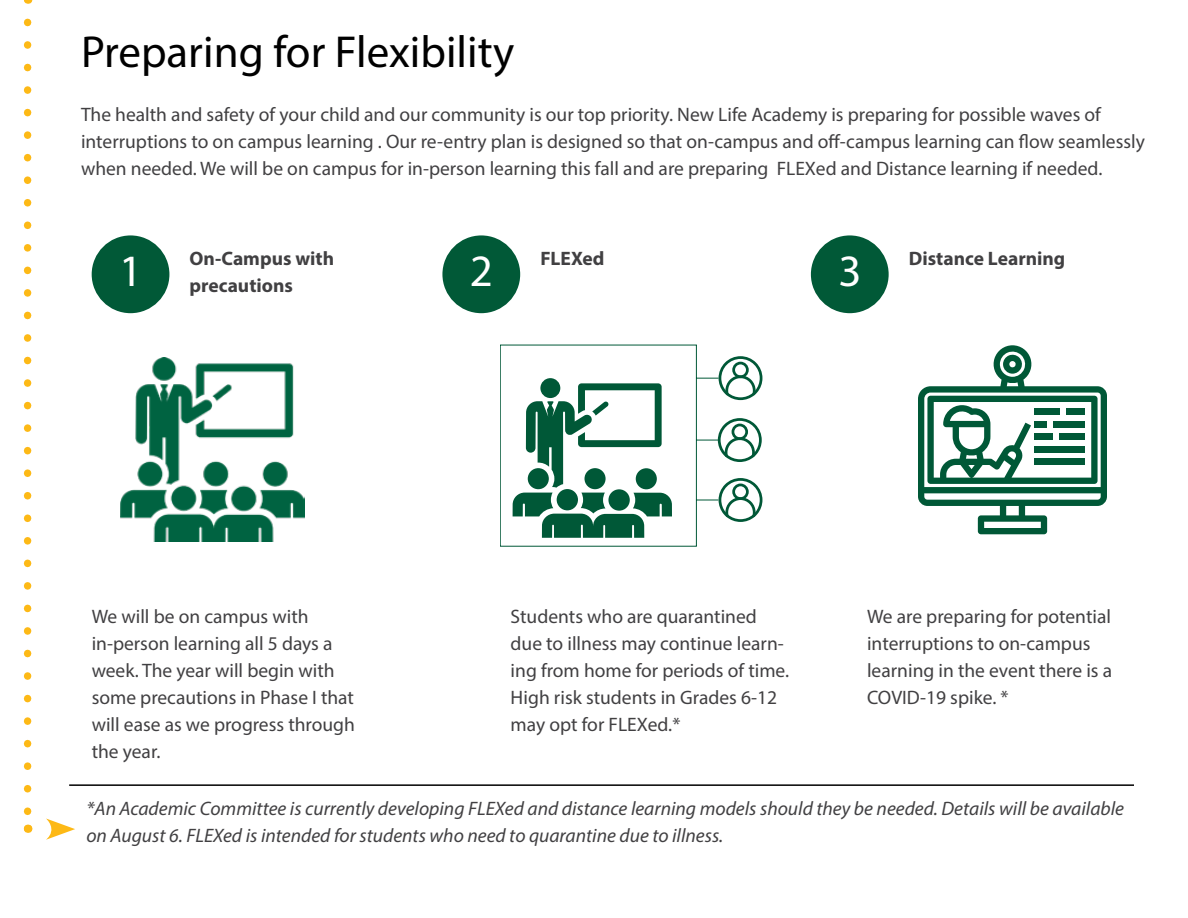
<style>
.page{position:relative;width:1188px;height:918px;background:#fff}
.page>*{position:absolute;margin:0;border:0;box-sizing:border-box;transform-origin:0 0}
.t1{font:45px "Myriad Pro";color:#000}
.t2{font:45px "Myriad Pro";color:#fff}
.t3{font:19.5px/27px "Myriad Pro";color:#414042}
.t4{font:italic 19.5px/27px "Myriad Pro";color:#414042}
.t5{font:700 19.5px "Myriad Pro";color:#414042}
</style>
<div class="page">
<img style="left:120px;top:357px;width:185px;height:185px">
<div style="left:92px;top:235px;width:77px;height:78px;background:#015937;border-radius:50%"></div>
<div style="left:442px;top:235px;width:78px;height:78px;background:#015937;border-radius:50%"></div>
<div style="left:811px;top:235px;width:78px;height:78px;background:#015937;border-radius:50%"></div>
<hr style="left:69px;top:784px;width:1065px;height:2px;background:#000">
<svg style="left:24px;top:22px;width:7px;height:793px"></svg>
<svg style="left:46px;top:818px;width:29px;height:22px"></svg>
<svg style="left:719px;top:356px;width:43px;height:44px"></svg>
<svg style="left:719px;top:418px;width:43px;height:44px"></svg>
<svg style="left:719px;top:478px;width:43px;height:44px"></svg>
<svg style="left:500px;top:345px;width:219px;height:201px"></svg>
<svg style="left:918px;top:345px;width:189px;height:189px"></svg>
<div style="left:1035px;top:408px;width:25px;height:7px;background:#005837"></div>
<div style="left:1066px;top:408px;width:19px;height:7px;background:#005837"></div>
<div style="left:1035px;top:421px;width:12px;height:6px;background:#005837"></div>
<div style="left:1053px;top:421px;width:32px;height:6px;background:#005837"></div>
<div style="left:1035px;top:434px;width:18px;height:6px;background:#005837"></div>
<div style="left:1060px;top:434px;width:25px;height:6px;background:#005837"></div>
<div style="left:1035px;top:446px;width:50px;height:6px;background:#005837"></div>
<div style="left:1035px;top:459px;width:50px;height:6px;background:#005837"></div>
<h1 class="t1" style="left:81px;top:24px;width:435px">Preparing for Flexibility</h1>
<p class="t3" style="left:81px;top:101px;width:1065px">The health and safety of your child and our community is our top priority. New Life Academy is preparing for possible waves of interruptions to on campus learning . Our re-entry plan is designed so that on-campus and off-campus learning can flow seamlessly when needed. We will be on campus for in-person learning this fall and are preparing FLEXed and Distance learning if needed.</p>
<h1 class="t2" style="left:119px;top:243px;width:25px">1</h1>
<p class="t5" style="left:190px;top:246px;width:146px">On-Campus with</p>
<p class="t5" style="left:190px;top:273px;width:105px">precautions</p>
<p class="t5" style="left:540px;top:246px;width:66px">FLEXed</p>
<h1 class="t2" style="left:470px;top:243px;width:25px">2</h1>
<p class="t5" style="left:909px;top:246px;width:158px">Distance Learning</p>
<h1 class="t2" style="left:838px;top:243px;width:25px">3</h1>
<p class="t3" style="left:92px;top:603px;width:265px">We will be on campus with in-person learning all 5 days a week. The year will begin with some precautions in Phase I that will ease as we progress through the year.</p>
<p class="t3" style="left:511px;top:603px;width:280px">Students who are quarantined due to illness may continue learn&shy;ing from home for periods of time.<br>High risk students in Grades 6-12 may opt for FLEXed.*</p>
<p class="t3" style="left:867px;top:603px;width:247px">We are preparing for potential interruptions to on-campus learning in the event there is a<br>COVID-19 spike. *</p>
<p class="t4" style="left:86px;top:795px;width:1039px">*An Academic Committee is currently developing FLEXed and distance learning models should they be needed. Details will be available on August 6. FLEXed is intended for students who need to quarantine due to illness.</p>
</div>
